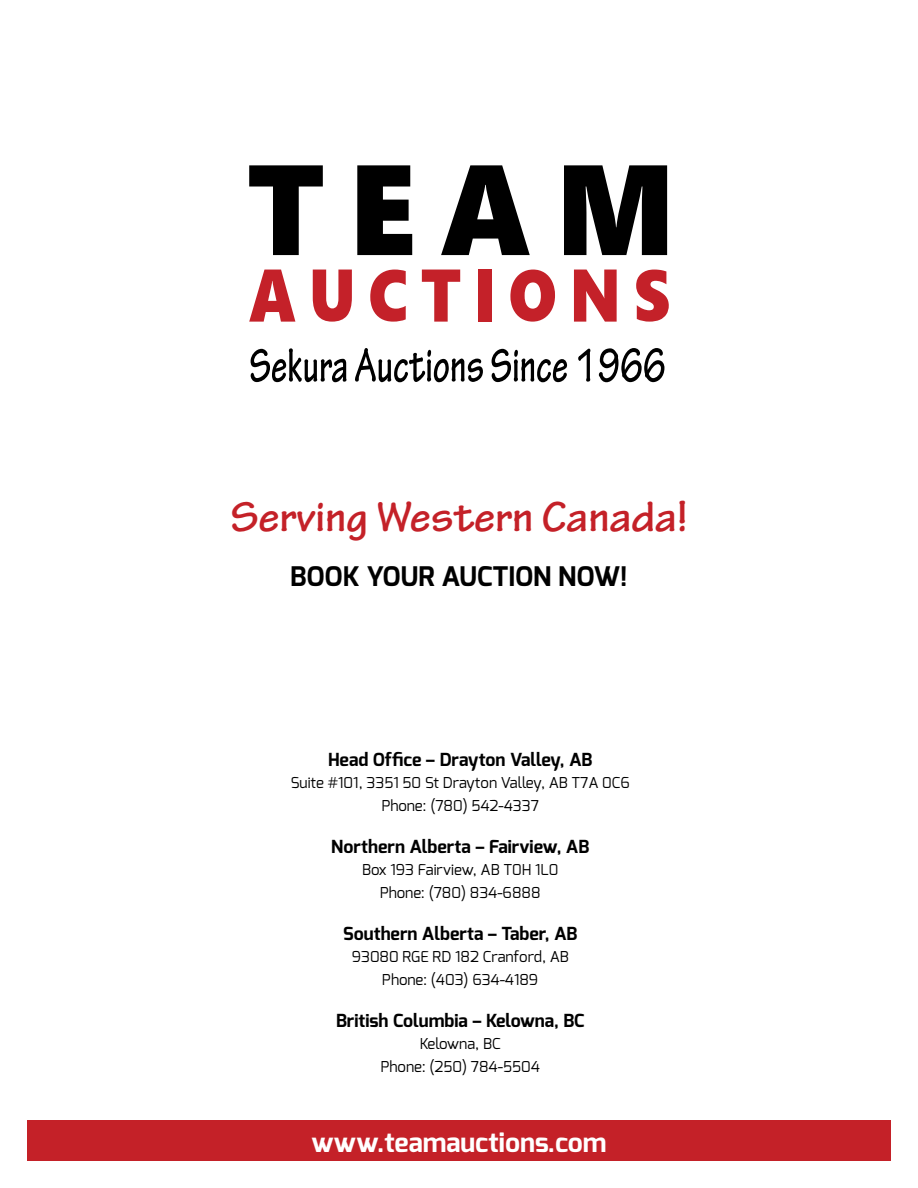
<style>
.page{position:relative;width:918px;height:1188px;background:#fff}
.page>*{position:absolute;margin:0;border:0;box-sizing:border-box;transform-origin:0 0}
.t1{font:700 45px "Tekton Pro";color:#c42128}
.Footer_Phone_Web{font:700 27px "Exo";color:#fff}
.p_15{font:700 27px "Exo";color:#000}
.Office_Name_Back{font:700 18px "Exo";color:#000}
.Office_Address_Back{font:15px "Exo";color:#000}
</style>
<div class="page">
<svg style="left:249px;top:165px;width:74px;height:90px"></svg>
<svg style="left:357px;top:165px;width:55px;height:90px"></svg>
<svg style="left:441px;top:165px;width:89px;height:90px"></svg>
<svg style="left:564px;top:165px;width:103px;height:90px"></svg>
<svg style="left:249px;top:270px;width:46px;height:52px"></svg>
<svg style="left:313px;top:270px;width:39px;height:52px"></svg>
<svg style="left:370px;top:270px;width:36px;height:52px"></svg>
<svg style="left:422px;top:270px;width:38px;height:52px"></svg>
<div style="left:478px;top:270px;width:14px;height:52px;background:#c42129"></div>
<svg style="left:510px;top:270px;width:45px;height:52px"></svg>
<svg style="left:574px;top:270px;width:43px;height:52px"></svg>
<svg style="left:636px;top:270px;width:33px;height:52px"></svg>
<svg style="left:251px;top:348px;width:95px;height:34px"></svg>
<svg style="left:355px;top:348px;width:128px;height:34px"></svg>
<svg style="left:492px;top:349px;width:75px;height:33px"></svg>
<svg style="left:578px;top:349px;width:12px;height:33px"></svg>
<svg style="left:599px;top:348px;width:65px;height:34px"></svg>
<div style="left:27px;top:1120px;width:864px;height:41px;background:#c42128"></div>
<p class="t1" style="left:230px;top:490px;width:459px">Serving Western Canada!</p>
<p class="p_15" style="left:290px;top:559px;width:339px">BOOK YOUR AUCTION NOW!</p>
<p class="Office_Name_Back" style="left:328px;top:748px;width:266px">Head Office – Drayton Valley, AB</p>
<p class="Office_Address_Back" style="left:291px;top:773px;width:341px">Suite #101, 3351 50 St Drayton Valley, AB T7A 0C6</p>
<p class="Office_Address_Back" style="left:382px;top:796px;width:159px">Phone: (780) 542-4337</p>
<p class="Office_Name_Back" style="left:331px;top:835px;width:259px">Northern Alberta – Fairview, AB</p>
<p class="Office_Address_Back" style="left:362px;top:860px;width:198px">Box 193 Fairview, AB T0H 1L0</p>
<p class="Office_Address_Back" style="left:380px;top:883px;width:162px">Phone: (780) 834-6888</p>
<p class="Office_Name_Back" style="left:343px;top:922px;width:236px">Southern Alberta – Taber, AB</p>
<p class="Office_Address_Back" style="left:352px;top:947px;width:219px">93080 RGE RD 182 Cranford, AB</p>
<p class="Office_Address_Back" style="left:382px;top:970px;width:157px">Phone: (403) 634-4189</p>
<p class="Office_Name_Back" style="left:336px;top:1009px;width:250px">British Columbia – Kelowna, BC</p>
<p class="Office_Address_Back" style="left:420px;top:1034px;width:82px">Kelowna, BC</p>
<p class="Office_Address_Back" style="left:381px;top:1057px;width:160px">Phone: (250) 784-5504</p>
<p class="Footer_Phone_Web" style="left:311px;top:1124px;width:297px">www.teamauctions.com</p>
</div>
